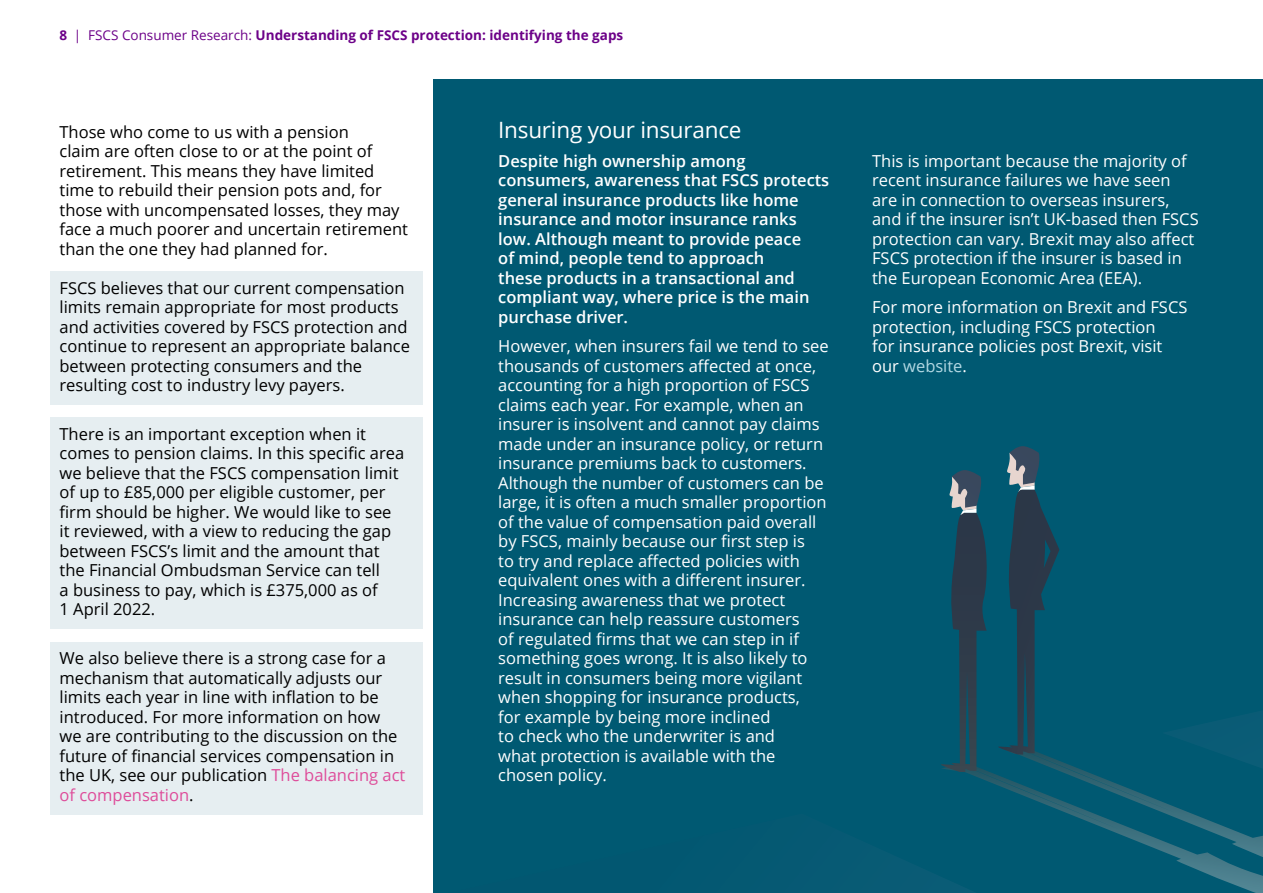
<style>
.page{position:relative;width:1263px;height:893px;background:#fff}
.page>*{position:absolute;margin:0;border:0;box-sizing:border-box;transform-origin:0 0}
.B_head_15_19_5pt{font:22.5px "Open Sans";letter-spacing:-.01em;color:#fff}
.Open_Sans_text_11_13{font:16.5px/19.5px "Open Sans";color:#fff}
.Boxout_text_blue{font:16.5px/19.5px "Open Sans";color:#000}
.Standfirst{font:600 16.5px/19.5px "Open Sans";color:#fff}
.Open_Sans_text_11_13-2{font:16.5px/19.5px "Open Sans";color:#000}
.t1{font:700 13.5px "Open Sans";color:#6c0088}
.s1{font-weight:400}
.s2{color:#de4c9a}
.s3{color:#b2d8e3}
</style>
<div class="page">
<div style="left:434px;top:79px;width:829px;height:814px;background:#005972"></div>
<svg style="left:941px;top:446px;width:221px;height:447px"></svg>
<svg style="left:1162px;top:735px;width:101px;height:158px"></svg>
<div style="left:50px;top:271px;width:372px;height:134px;background:#e6eef1"></div>
<div style="left:50px;top:417px;width:372px;height:212px;background:#e6eef1"></div>
<div style="left:50px;top:642px;width:372px;height:172px;background:#e6eef1"></div>
<p class="t1" style="left:60px;top:26px;width:565px">8 <span class="s1">| FSCS Consumer Research:</span> Understanding of FSCS protection: identifying the gaps</p>
<p class="Open_Sans_text_11_13-2" style="left:60px;top:121px;width:350px">Those who come to us with a pension<br>claim are often close to or at the point of retirement. This means they have limited time to rebuild their pension pots and, for those with uncompensated losses, they may face a much poorer and uncertain retirement than the one they had planned for.</p>
<p class="Boxout_text_blue" style="left:60px;top:277px;width:352px">FSCS believes that our current compensation limits remain appropriate for most products and activities covered by FSCS protection and continue to represent an appropriate balance between protecting consumers and the resulting cost to industry levy payers.</p>
<p class="Boxout_text_blue" style="left:60px;top:424px;width:346px">There is an important exception when it comes to pension claims. In this specific area we believe that the FSCS compensation limit of up to £85,000 per eligible customer, per firm should be higher. We would like to see it reviewed, with a view to reducing the gap between FSCS’s limit and the amount that the Financial Ombudsman Service can tell<br>a business to pay, which is £375,000 as of<br>1 April 2022.</p>
<p class="Boxout_text_blue" style="left:60px;top:648px;width:347px">We also believe there is a strong case for a mechanism that automatically adjusts our limits each year in line with inflation to be introduced. For more information on how we are contributing to the discussion on the future of financial services compensation in the UK, see our publication <span class="s2">The balancing act of compensation</span>.</p>
<h2 class="B_head_15_19_5pt" style="left:498px;top:114px;width:245px">Insuring your insurance</h2>
<p class="Standfirst" style="left:498px;top:151px;width:333px">Despite high ownership among consumers, awareness that FSCS protects general insurance products like home insurance and motor insurance ranks low. Although meant to provide peace<br>of mind, people tend to approach<br>these products in a transactional and compliant way, where price is the main purchase driver.</p>
<p class="Open_Sans_text_11_13" style="left:498px;top:336px;width:332px">However, when insurers fail we tend to see thousands of customers affected at once, accounting for a high proportion of FSCS claims each year. For example, when an insurer is insolvent and cannot pay claims made under an insurance policy, or return insurance premiums back to customers.<br>Although the number of customers can be large, it is often a much smaller proportion of the value of compensation paid overall by FSCS, mainly because our first step is<br>to try and replace affected policies with equivalent ones with a different insurer.<br>Increasing awareness that we protect insurance can help reassure customers<br>of regulated firms that we can step in if something goes wrong. It is also likely to result in consumers being more vigilant when shopping for insurance products,<br>for example by being more inclined<br>to check who the underwriter is and<br>what protection is available with the chosen policy.</p>
<p class="Open_Sans_text_11_13" style="left:872px;top:151px;width:328px">This is important because the majority of recent insurance failures we have seen are in connection to overseas insurers, and if the insurer isn’t UK-based then FSCS protection can vary. Brexit may also affect FSCS protection if the insurer is based in the European Economic Area (EEA).</p>
<p class="Open_Sans_text_11_13" style="left:872px;top:297px;width:317px">For more information on Brexit and FSCS protection, including FSCS protection<br>for insurance policies post Brexit, visit our <span class="s3">website</span>.</p>
</div>
